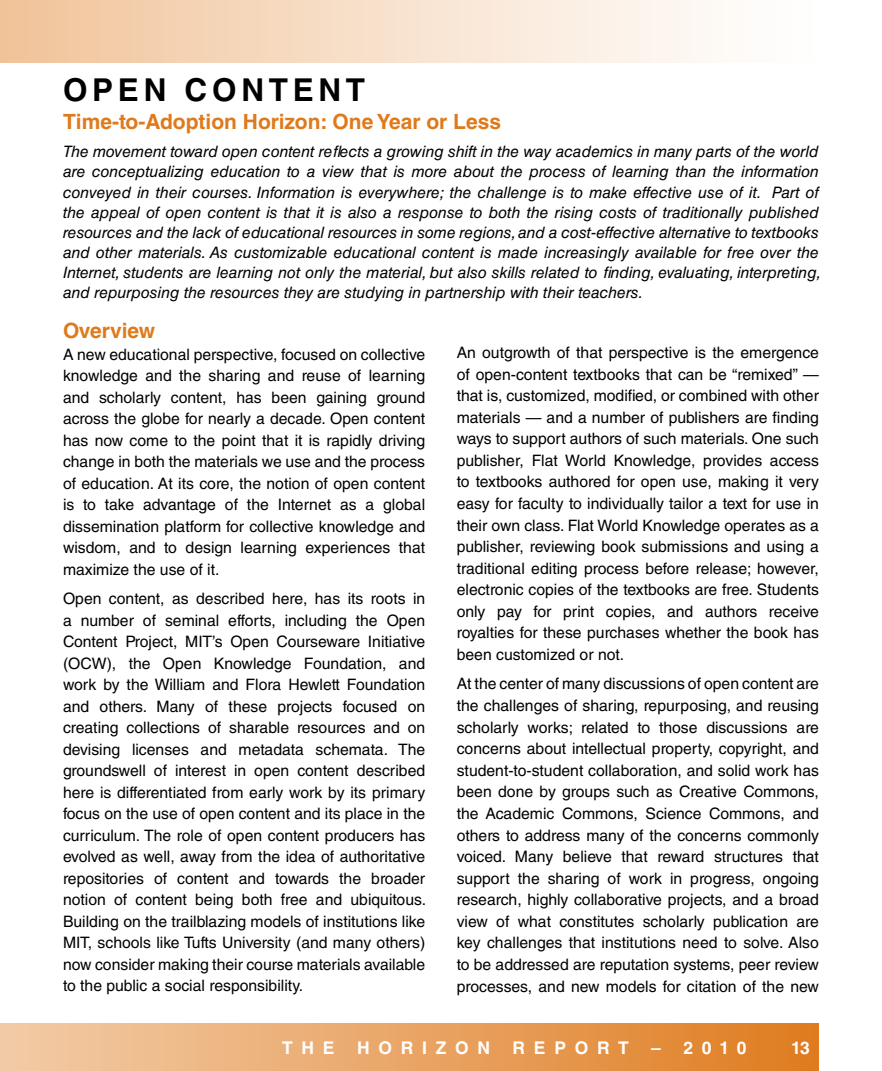
<style>
.page{position:relative;width:882px;height:1071px;background:#fff}
.page>*{position:absolute;margin:0;border:0;box-sizing:border-box;transform-origin:0 0}
.t1{font:700 31.5px "Helvetica LT Std";letter-spacing:.15em;color:#000}
.t2{font:700 21px "Helvetica LT Std";color:#df7a1c}
.t3{font:700 17.5px "Helvetica LT Std";letter-spacing:.5em;color:#fff}
.t4{font:15.75px/21.5px "Helvetica LT Std";color:#000;text-align:justify}
.t5{font:italic 15.75px/20.1px "Helvetica LT Std";color:#000}
</style>
<div class="page">
<div style="left:0;top:1024px;width:819px;height:47px;background:linear-gradient(to right,#f3cda9,#df7c20)"></div>
<div style="left:0;top:0;width:819px;height:63px;background:linear-gradient(to right,#f1c49b,#fff)"></div>
<h1 class="t1" style="left:63px;top:71px;width:279px">Open Content</h1>
<h2 class="t2" style="left:63px;top:109px;width:440px">Time-to-Adoption Horizon: One Year or Less</h2>
<p class="t5" style="left:63px;top:142px;width:760px">The movement toward open content reflects a growing shift in the way academics in many parts of the world are conceptualizing education to a view that is more about the process of learning than the information conveyed in their courses. Information is everywhere; the challenge is to make effective use of it. Part of the appeal of open content is that it is also a response to both the rising costs of traditionally published resources and the lack of educational resources in some regions, and a cost-effective alternative to textbooks and other materials. As customizable educational content is made increasingly available for free over the Internet, students are learning not only the material, but also skills related to finding, evaluating, interpreting, and repurposing the resources they are studying in partnership with their teachers.</p>
<h2 class="t2" style="left:63px;top:318px;width:94px">Overview</h2>
<p class="t4" style="left:63px;top:344px;width:364px">A new educational perspective, focused on collective knowledge and the sharing and reuse of learning and scholarly content, has been gaining ground across the globe for nearly a decade. Open content has now come to the point that it is rapidly driving change in both the materials we use and the process of education. At its core, the notion of open content is to take advantage of the Internet as a global dissemination platform for collective knowledge and wisdom, and to design learning experiences that maximize the use of it.</p>
<p class="t4" style="left:63px;top:588px;width:365px">Open content, as described here, has its roots in a number of seminal efforts, including the Open Content Project, MIT’s Open Courseware Initiative (OCW), the Open Knowledge Foundation, and work by the William and Flora Hewlett Foundation and others. Many of these projects focused on creating collections of sharable resources and on devising licenses and metadata schemata. The groundswell of interest in open content described here is differentiated from early work by its primary focus on the use of open content and its place in the curriculum. The role of open content producers has evolved as well, away from the idea of authoritative repositories of content and towards the broader notion of content being both free and ubiquitous.<br>Building on the trailblazing models of institutions like MIT, schools like Tufts University (and many others) now consider making their course materials available to the public a social responsibility.</p>
<p class="t4" style="left:457px;top:342px;width:364px">An outgrowth of that perspective is the emergence of open-content textbooks that can be “remixed” — that is, customized, modified, or combined with other materials — and a number of publishers are finding ways to support authors of such materials. One such publisher, Flat World Knowledge, provides access to textbooks authored for open use, making it very easy for faculty to individually tailor a text for use in their own class. Flat World Knowledge operates as a publisher, reviewing book submissions and using a traditional editing process before release; however, electronic copies of the textbooks are free. Students only pay for print copies, and authors receive royalties for these purchases whether the book has been customized or not.</p>
<p class="t4" style="left:457px;top:673px;width:364px">At the center of many discussions of open content are the challenges of sharing, repurposing, and reusing scholarly works; related to those discussions are concerns about intellectual property, copyright, and student-to-student collaboration, and solid work has been done by groups such as Creative Commons, the Academic Commons, Science Commons, and others to address many of the concerns commonly voiced. Many believe that reward structures that support the sharing of work in progress, ongoing research, highly collaborative projects, and a broad view of what constitutes scholarly publication are key challenges that institutions need to solve. Also to be addressed are reputation systems, peer review processes, and new models for citation of the new</p>
<p class="t3" style="left:282px;top:1037px;width:52px">THE</p>
<p class="t3" style="left:357px;top:1037px;width:38px">H ORI</p>
<p class="t3" style="left:436px;top:1037px;width:56px">ZON</p>
<p class="t3" style="left:513px;top:1037px;width:17px">RE</p>
<p class="t3" style="left:554px;top:1037px;width:39px">P OR</p>
<p class="t3" style="left:618px;top:1037px;width:12px">T</p>
<p class="t3" style="left:651px;top:1037px;width:97px">– 2010</p>
<p class="t3" style="left:791px;top:1037px;width:20px">13</p>
</div>
